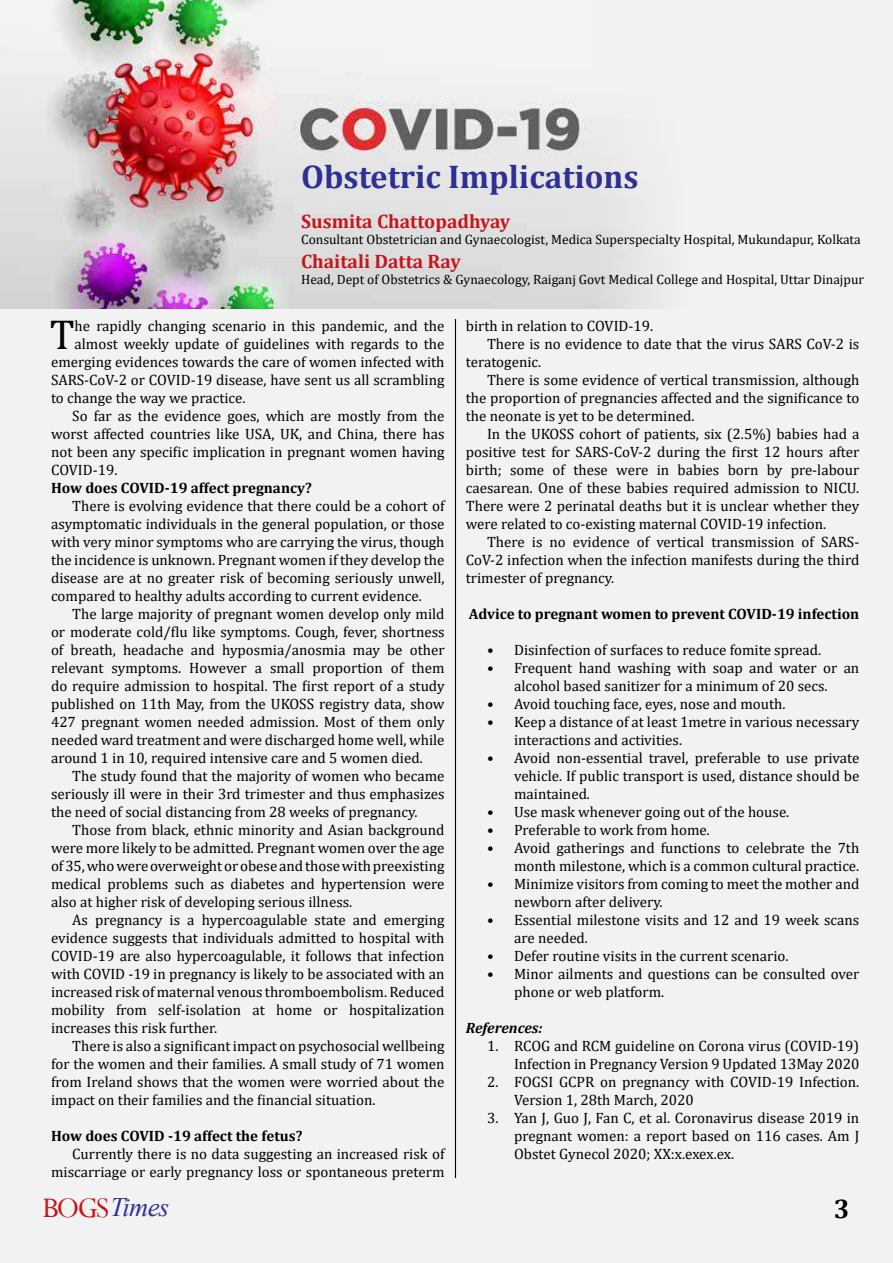
<style>
.page{position:relative;width:893px;height:1263px;background:#f2f2f2}
.page>*{position:absolute;margin:0;border:0;box-sizing:border-box;transform-origin:0 0}
.t1{font:42px "Cambria";color:#000}
.t2{font:700 33px "Cambria";color:#2e3092}
.t3{font:700 27px "Cambria";color:#000}
.t4{font:italic 26.7px "Times New Roman";letter-spacing:-.03em;color:#2e3092}
.t5{font:700 19.5px "Cambria";color:#c4161c}
.t6{font:15px/18px "Cambria";color:#000;text-align:justify}
.t7{font:700 15px "Cambria";color:#000}
.t8{font:italic 700 15px "Cambria";color:#000}
.t9{font:13.5px "Cambria";color:#000}
.s1{font-family:"Perpetua";font-style:normal;font-size:31.65px;color:#c4161c}
</style>
<div class="page">
<img style="left:0;top:0;width:651px;height:308px">
<hr style="left:455px;top:319px;width:1px;height:859px;background:#000">
<h2 class="t2" style="left:301px;top:153px;width:339px">Obstetric Implications</h2>
<h3 class="t5" style="left:301px;top:208px;width:211px">Susmita Chattopadhyay</h3>
<p class="t9" style="left:301px;top:232px;width:561px">Consultant Obstetrician and Gynaecologist, Medica Superspecialty Hospital, Mukundapur, Kolkata</p>
<h3 class="t5" style="left:301px;top:247px;width:161px">Chaitali Datta Ray</h3>
<p class="t9" style="left:301px;top:271px;width:564px">Head, Dept of Obstetrics &amp; Gynaecology, Raiganj Govt Medical College and Hospital, Uttar Dinajpur</p>
<h1 class="t1" style="left:50px;top:310px;width:26px">T</h1>
<p class="t6" style="left:75px;top:316px;width:371px">he rapidly changing scenario in this pandemic, and the</p>
<p class="t6" style="left:75px;top:334px;width:371px">almost weekly update of guidelines with regards to the</p>
<p class="t6" style="left:51px;top:352px;width:395px">emerging evidences towards the care of women infected with</p>
<p class="t6" style="left:51px;top:370px;width:395px">SARS-CoV-2 or COVID-19 disease, have sent us all scrambling</p>
<p class="t6" style="left:51px;top:388px;width:196px">to change the way we practice.</p>
<p class="t6" style="left:72px;top:406px;width:374px">So far as the evidence goes, which are mostly from the</p>
<p class="t6" style="left:51px;top:424px;width:395px">worst affected countries like USA, UK, and China, there has</p>
<p class="t6" style="left:51px;top:442px;width:395px">not been any specific implication in pregnant women having</p>
<p class="t6" style="left:51px;top:460px;width:68px">COVID-19.</p>
<p class="t7" style="left:51px;top:477px;width:262px">How does COVID-19 affect pregnancy?</p>
<p class="t6" style="left:51px;top:496px;width:395px;text-indent:21px">There is evolving evidence that there could be a cohort of asymptomatic individuals in the general population, or those with very minor symptoms who are carrying the virus, though the incidence is unknown. Pregnant women if they develop the disease are at no greater risk of becoming seriously unwell, compared to healthy adults according to current evidence.</p>
<p class="t6" style="left:51px;top:604px;width:395px;text-indent:21px">The large majority of pregnant women develop only mild or moderate cold/flu like symptoms. Cough, fever, shortness of breath, headache and hyposmia/anosmia may be other relevant symptoms. However a small proportion of them do require admission to hospital. The first report of a study published on 11th May, from the UKOSS registry data, show 427 pregnant women needed admission. Most of them only needed ward treatment and were discharged home well, while around 1 in 10, required intensive care and 5 women died.</p>
<p class="t6" style="left:51px;top:766px;width:395px;text-indent:21px">The study found that the majority of women who became seriously ill were in their 3rd trimester and thus emphasizes the need of social distancing from 28 weeks of pregnancy.</p>
<p class="t6" style="left:51px;top:820px;width:395px;text-indent:21px">Those from black, ethnic minority and Asian background were more likely to be admitted. Pregnant women over the age of 35, who were overweight or obese and those with preexisting medical problems such as diabetes and hypertension were also at higher risk of developing serious illness.</p>
<p class="t6" style="left:51px;top:910px;width:395px;text-indent:21px">As pregnancy is a hypercoagulable state and emerging evidence suggests that individuals admitted to hospital with COVID-19 are also hypercoagulable, it follows that infection with COVID -19 in pregnancy is likely to be associated with an increased risk of maternal venous thromboembolism. Reduced mobility from self-isolation at home or hospitalization increases this risk further.</p>
<p class="t6" style="left:51px;top:1036px;width:395px;text-indent:21px">There is also a significant impact on psychosocial wellbeing for the women and their families. A small study of 71 women from Ireland shows that the women were worried about the impact on their families and the financial situation.</p>
<p class="t7" style="left:51px;top:1125px;width:253px">How does COVID -19 affect the fetus?</p>
<p class="t6" style="left:51px;top:1144px;width:395px;text-align:right">Currently there is no data suggesting an increased risk of miscarriage or early pregnancy loss or spontaneous preterm</p>
<p class="t6" style="left:466px;top:316px;width:189px">birth in relation to COVID-19.</p>
<p class="t6" style="left:487px;top:334px;width:374px">There is no evidence to date that the virus SARS CoV-2 is</p>
<p class="t6" style="left:466px;top:352px;width:77px">teratogenic.</p>
<p class="t6" style="left:487px;top:370px;width:374px">There is some evidence of vertical transmission, although</p>
<p class="t6" style="left:466px;top:388px;width:395px">the proportion of pregnancies affected and the significance to</p>
<p class="t6" style="left:466px;top:406px;width:230px">the neonate is yet to be determined.</p>
<p class="t6" style="left:487px;top:424px;width:374px">In the UKOSS cohort of patients, six (2.5%) babies had a</p>
<p class="t6" style="left:466px;top:442px;width:395px">positive test for SARS-CoV-2 during the first 12 hours after</p>
<p class="t6" style="left:466px;top:460px;width:395px">birth; some of these were in babies born by pre-labour</p>
<p class="t6" style="left:466px;top:478px;width:395px">caesarean. One of these babies required admission to NICU.</p>
<p class="t6" style="left:466px;top:496px;width:395px">There were 2 perinatal deaths but it is unclear whether they</p>
<p class="t6" style="left:466px;top:514px;width:362px">were related to co-existing maternal COVID-19 infection.</p>
<p class="t6" style="left:487px;top:532px;width:374px">There is no evidence of vertical transmission of SARS-</p>
<p class="t6" style="left:466px;top:550px;width:395px">CoV-2 infection when the infection manifests during the third</p>
<p class="t6" style="left:466px;top:568px;width:150px">trimester of pregnancy.</p>
<p class="t7" style="left:469px;top:603px;width:392px">Advice to pregnant women to prevent COVID-19 infection</p>
<p class="t6" style="left:487px;top:640px;width:336px">• Disinfection of surfaces to reduce fomite spread.</p>
<p class="t6" style="left:487px;top:658px;width:374px;text-align:center">• Frequent hand washing with soap and water or an alcohol based sanitizer for a minimum of 20 secs.</p>
<p class="t6" style="left:487px;top:694px;width:300px">• Avoid touching face, eyes, nose and mouth.</p>
<p class="t6" style="left:514px;top:712px;width:347px;text-indent:-27px">• Keep a distance of at least 1metre in various necessary interactions and activities.</p>
<p class="t6" style="left:514px;top:748px;width:347px;text-indent:-27px">• Avoid non-essential travel, preferable to use private vehicle. If public transport is used, distance should be maintained.</p>
<p class="t6" style="left:487px;top:802px;width:304px">• Use mask whenever going out of the house.</p>
<p class="t6" style="left:487px;top:820px;width:224px">• Preferable to work from home.</p>
<p class="t6" style="left:487px;top:838px;width:374px;text-align:right">• Avoid gatherings and functions to celebrate the 7th month milestone, which is a common cultural practice.</p>
<p class="t6" style="left:514px;top:874px;width:347px;text-indent:-27px">• Minimize visitors from coming to meet the mother and newborn after delivery.</p>
<p class="t6" style="left:514px;top:910px;width:347px;text-indent:-27px">• Essential milestone visits and 12 and 19 week scans are needed.</p>
<p class="t6" style="left:487px;top:946px;width:303px">• Defer routine visits in the current scenario.</p>
<p class="t6" style="left:514px;top:964px;width:347px;text-indent:-27px">• Minor ailments and questions can be consulted over phone or web platform.</p>
<p class="t8" style="left:466px;top:1017px;width:78px">References:</p>
<p class="t6" style="left:487px;top:1036px;width:374px;text-align:right">1. RCOG and RCM guideline on Corona virus (COVID-19)<br>Infection in Pregnancy Version 9 Updated 13May 2020</p>
<p class="t6" style="left:514px;top:1072px;width:347px;text-indent:-27px">2. FOGSI GCPR on pregnancy with COVID-19 Infection.<br>Version 1, 28th March, 2020</p>
<p class="t6" style="left:514px;top:1108px;width:347px;text-indent:-27px">3. Yan J, Guo J, Fan C, et al. Coronavirus disease 2019 in pregnant women: a report based on 116 cases. Am J Obstet Gynecol 2020; XX:x.exex.ex.</p>
<h3 class="t4" style="left:43px;top:1189px;width:128px"><span class="s1">BOGS</span>Times</h3>
<h3 class="t3" style="left:834px;top:1189px;width:17px">3</h3>
</div>
